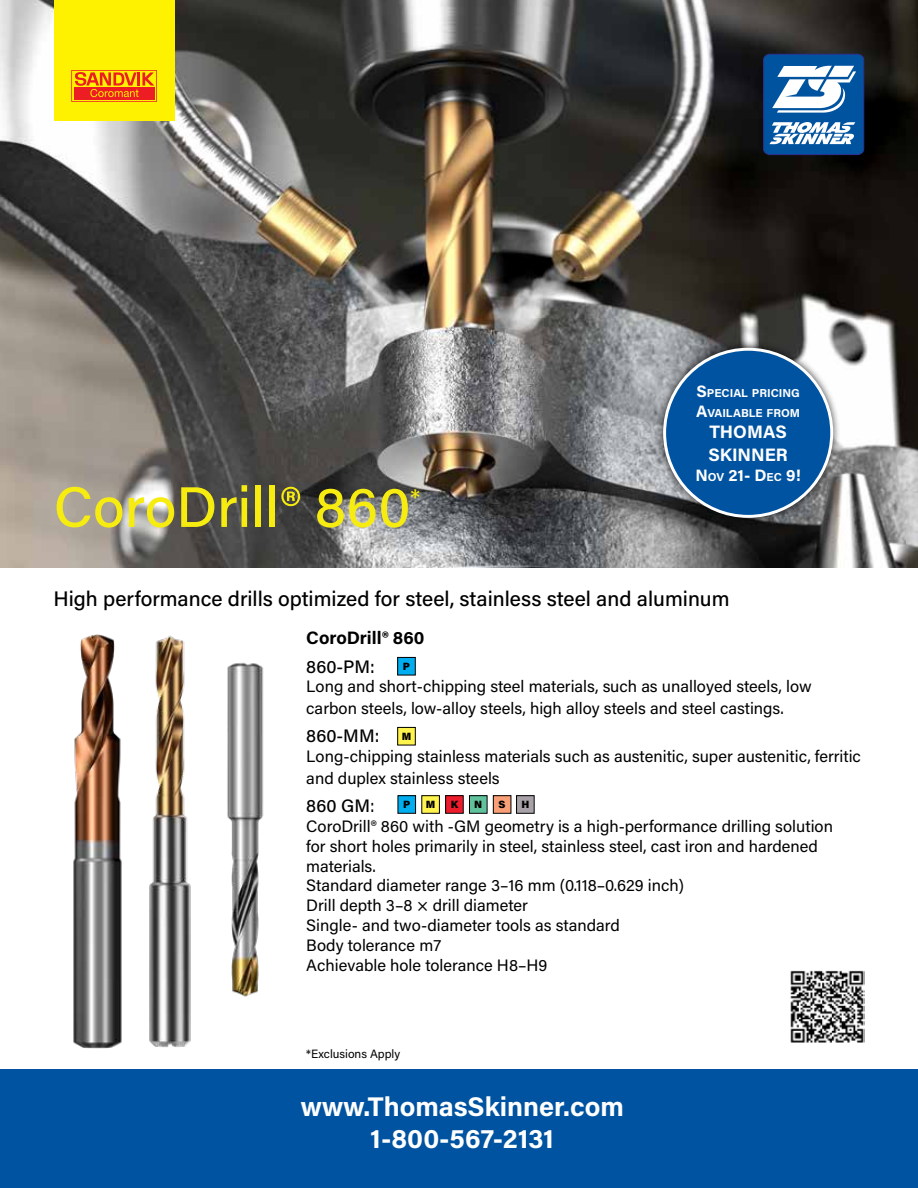
<style>
.page{position:relative;width:918px;height:1188px;background:#fff}
.page>*{position:absolute;margin:0;border:0;box-sizing:border-box;transform-origin:0 0}
.t1{font:500 57px "Acumin Pro";color:#f7ec0f}
.t2{font:700 27px/32.4px "Acumin Pro";color:#fff;text-align:center}
.t3{font:500 24px "Acumin Pro";color:#f7ec0f}
.t4{font:500 21px "Acumin Pro";color:#000}
.t5{font:500 18px "Acumin Pro";letter-spacing:.005em;color:#000}
.t6{font:700 18px/22.5px "Acumin Pro";color:#fff}
.t7{font:700 18px "Acumin Pro";color:#000}
.t8{font:16.5px/19.8px "Acumin Pro";color:#000}
.t9{font:700 16.5px "Acumin Pro";color:#fff}
.t10{font:12px "Acumin Pro";color:#000}
.t11{font:700 11.55px/19.8px "Acumin Pro";color:#fff}
.t12{font:900 10.5px "Acumin Pro";color:#000}
.s1{font-size:16.5px}
.s2{font-size:11.55px}
.s3{font-weight:400}
</style>
<div class="page">
<img style="left:0;top:0;width:918px;height:568px">
<div style="left:54px;top:0;width:121px;height:121px;background:#fff200"></div>
<svg style="left:71px;top:70px;width:86px;height:32px"></svg>
<img style="left:73px;top:634px;width:49px;height:415px">
<img style="left:227px;top:662px;width:37px;height:335px">
<img style="left:149px;top:635px;width:42px;height:413px">
<img style="left:790px;top:970px;width:74px;height:73px">
<div style="left:398px;top:657px;width:17px;height:18px;background:#00aeef"></div>
<div style="left:397px;top:657px;width:19px;height:19px;border:1px solid #000"></div>
<div style="left:398px;top:727px;width:17px;height:18px;background:#fff44d"></div>
<div style="left:397px;top:727px;width:19px;height:18px;border:1px solid #000"></div>
<div style="left:398px;top:796px;width:18px;height:17px;background:#00aeef"></div>
<div style="left:398px;top:795px;width:18px;height:19px;border:1px solid #000"></div>
<div style="left:422px;top:796px;width:17px;height:17px;background:#fff44d"></div>
<div style="left:421px;top:795px;width:19px;height:19px;border:1px solid #000"></div>
<div style="left:446px;top:796px;width:17px;height:17px;background:#ed1c2c"></div>
<div style="left:445px;top:795px;width:19px;height:19px;border:1px solid #000"></div>
<div style="left:493px;top:796px;width:18px;height:17px;background:#f89f78"></div>
<div style="left:493px;top:795px;width:18px;height:19px;border:1px solid #000"></div>
<div style="left:517px;top:796px;width:17px;height:17px;background:#a8a2a8"></div>
<div style="left:516px;top:795px;width:19px;height:19px;border:1px solid #000"></div>
<div style="left:469px;top:796px;width:18px;height:17px;background:#60c29d"></div>
<div style="left:469px;top:795px;width:19px;height:19px;border:1px solid #000"></div>
<div style="left:655px;top:340px;width:186px;height:186px;background:#000;opacity:.75"></div>
<div style="left:665px;top:349px;width:167px;height:167px;background:#0053a0;border-radius:50%"></div>
<div style="left:1px;top:1069px;width:917px;height:119px;background:#0053a0"></div>
<div style="left:764px;top:54px;width:100px;height:101px;background:#00539f;border-radius:6px"></div>
<div style="left:764px;top:54px;width:100px;height:101px;border:1px solid #2e3192;border-radius:6px"></div>
<svg style="left:772px;top:66px;width:84px;height:47px"></svg>
<svg style="left:769px;top:122px;width:86px;height:22px"></svg>
<h1 class="t1" style="left:54px;top:467px;width:358px">CoroDrill® 860</h1>
<h3 class="t3" style="left:411px;top:481px;width:11px">*</h3>
<p class="t11" style="left:696px;top:383px;width:106px"><span class="s1">S</span>PECIAL PRICING<br><span class="s1">A</span>VAILABLE FROM</p>
<p class="t6" style="left:709px;top:420px;width:81px">THOMAS<br>SKINNER</p>
<p class="t9" style="left:695px;top:463px;width:107px">N<span class="s2">OV</span> 21- D<span class="s2">EC</span> 9!</p>
<p class="t4" style="left:54px;top:585px;width:677px">High performance drills optimized for steel, stainless steel and aluminum</p>
<p class="t7" style="left:306px;top:625px;width:120px">CoroDrill® 860</p>
<p class="t5" style="left:306px;top:654px;width:70px">860-PM:</p>
<p class="t8" style="left:306px;top:675px;width:507px;line-height:21.6px">Long and short-chipping steel materials, such as unalloyed steels, low carbon steels, low-alloy steels, high alloy steels and steel castings.</p>
<p class="t5" style="left:306px;top:724px;width:75px">860-MM:</p>
<p class="t8" style="left:306px;top:745px;width:556px;line-height:21.6px">Long-chipping stainless materials such as austenitic, super austenitic, ferritic and duplex stainless steels</p>
<p class="t5" style="left:306px;top:793px;width:70px">860 GM<span class="s3">:</span></p>
<p class="t8" style="left:306px;top:816px;width:528px">CoroDrill® 860 with -GM geometry is a high-performance drilling solution for short holes primarily in steel, stainless steel, cast iron and hardened materials.<br>Standard diameter range 3–16 mm (0.118–0.629 inch)<br>Drill depth 3–8 × drill diameter<br>Single- and two-diameter tools as standard<br>Body tolerance m7<br>Achievable hole tolerance H8–H9</p>
<p class="t12" style="left:403px;top:659px;width:9px">P</p>
<p class="t12" style="left:402px;top:729px;width:11px">M</p>
<p class="t12" style="left:403px;top:797px;width:9px">P</p>
<p class="t12" style="left:426px;top:797px;width:11px">M</p>
<p class="t12" style="left:451px;top:797px;width:9px">K</p>
<p class="t12" style="left:474px;top:797px;width:10px">N</p>
<p class="t12" style="left:499px;top:797px;width:9px">S</p>
<p class="t12" style="left:521px;top:797px;width:9px">H</p>
<p class="t10" style="left:306px;top:1046px;width:96px">*Exclusions Apply</p>
<h2 class="t2" style="left:300px;top:1089px;width:325px">www.ThomasSkinner.com<br>1-800-567-2131</h2>
</div>
